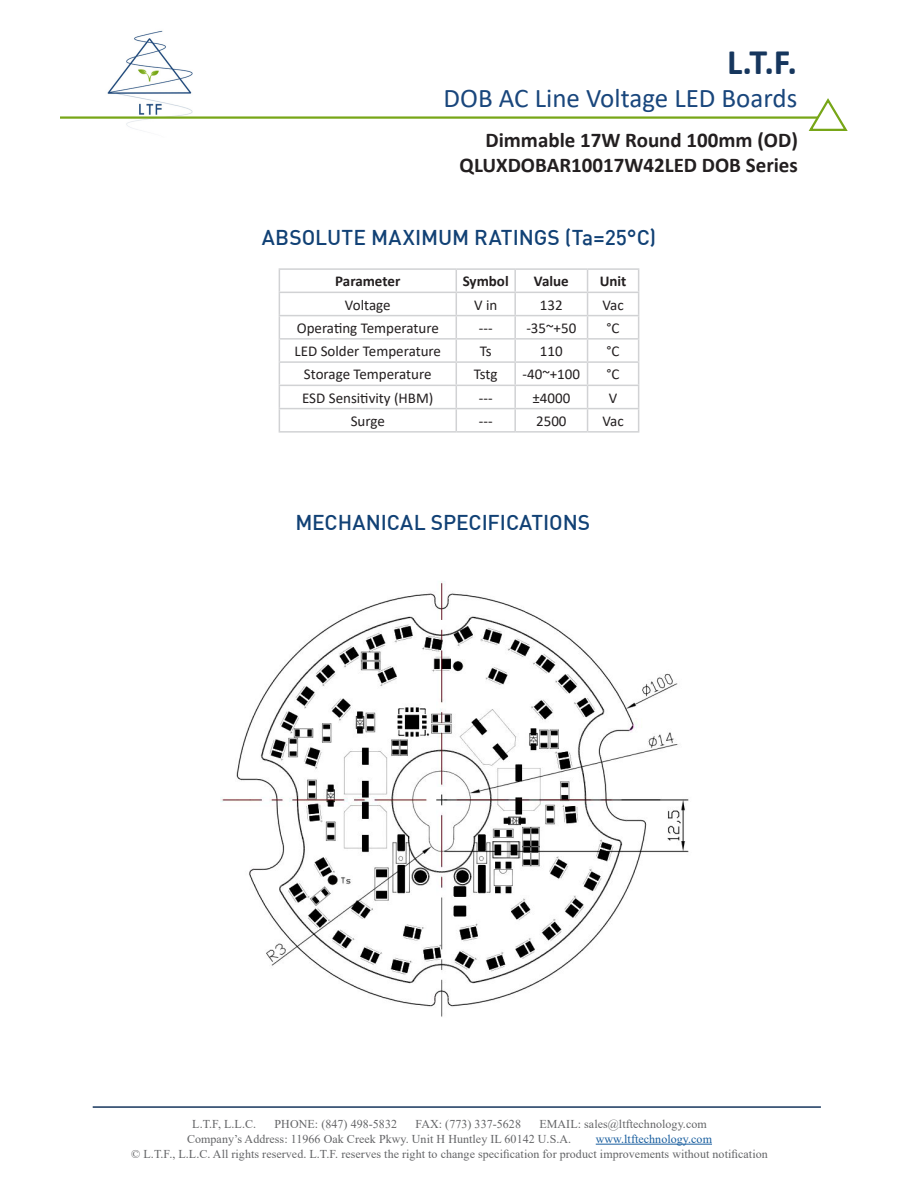
<style>
.page{position:relative;width:918px;height:1188px;background:#fff}
.page>*{position:absolute;margin:0;border:0;box-sizing:border-box;transform-origin:0 0}
.t1{font:700 36px "Calibri";color:#16365d}
.t2{font:27px "Calibri";color:#19467c}
.In_Page_Head{font:500 21px "DIN";letter-spacing:-.005em;color:#114175}
.Page_Sub_Heading{font:700 21px "Calibri";color:#231f20}
.Table_Content{font:15px "Calibri";color:#231f20}
.Table_Heading{font:700 15px "Calibri";color:#231f20}
.t3{font:12px/15px "Times New Roman";letter-spacing:.005em;color:#636466}
.t4{font:12px "Times New Roman";letter-spacing:.005em;color:#175d9e}
</style>
<div class="page">
<img style="left:107px;top:30px;width:86px;height:101px">
<svg style="left:808px;top:98px;width:40px;height:33px"></svg>
<hr style="left:60px;top:116px;width:758px;height:3px;background:#77a617">
<hr style="left:596px;top:1144px;width:116px;height:1px;background:#175d9e">
<hr style="left:93px;top:1106px;width:728px;height:2px;background:#16365d">
<img style="left:220px;top:581px;width:469px;height:436px">
<hr style="left:279px;top:268px;width:177px;height:2px;background:#d1d2d4">
<hr style="left:456px;top:268px;width:59px;height:2px;background:#d1d2d4">
<hr style="left:515px;top:268px;width:73px;height:2px;background:#d1d2d4">
<hr style="left:514px;top:270px;width:2px;height:22px;background:#d1d2d4">
<hr style="left:588px;top:268px;width:51px;height:2px;background:#d1d2d4">
<hr style="left:279px;top:292px;width:177px;height:1px;background:#d1d2d4">
<hr style="left:456px;top:292px;width:59px;height:1px;background:#d1d2d4">
<hr style="left:515px;top:292px;width:73px;height:1px;background:#d1d2d4">
<hr style="left:514px;top:293px;width:2px;height:22px;background:#d1d2d4">
<hr style="left:588px;top:292px;width:51px;height:1px;background:#d1d2d4">
<hr style="left:279px;top:315px;width:177px;height:1px;background:#d1d2d4">
<hr style="left:456px;top:315px;width:59px;height:1px;background:#d1d2d4">
<hr style="left:515px;top:315px;width:73px;height:1px;background:#d1d2d4">
<hr style="left:514px;top:316px;width:2px;height:22px;background:#d1d2d4">
<hr style="left:588px;top:315px;width:51px;height:1px;background:#d1d2d4">
<hr style="left:279px;top:338px;width:177px;height:2px;background:#d1d2d4">
<hr style="left:456px;top:338px;width:59px;height:2px;background:#d1d2d4">
<hr style="left:515px;top:338px;width:73px;height:2px;background:#d1d2d4">
<hr style="left:514px;top:340px;width:2px;height:21px;background:#d1d2d4">
<hr style="left:588px;top:338px;width:51px;height:2px;background:#d1d2d4">
<hr style="left:279px;top:361px;width:177px;height:2px;background:#d1d2d4">
<hr style="left:456px;top:361px;width:59px;height:2px;background:#d1d2d4">
<hr style="left:515px;top:361px;width:73px;height:2px;background:#d1d2d4">
<hr style="left:514px;top:363px;width:2px;height:22px;background:#d1d2d4">
<hr style="left:588px;top:361px;width:51px;height:2px;background:#d1d2d4">
<hr style="left:279px;top:385px;width:177px;height:1px;background:#d1d2d4">
<hr style="left:456px;top:385px;width:59px;height:1px;background:#d1d2d4">
<hr style="left:515px;top:385px;width:73px;height:1px;background:#d1d2d4">
<hr style="left:514px;top:386px;width:2px;height:22px;background:#d1d2d4">
<hr style="left:588px;top:385px;width:51px;height:1px;background:#d1d2d4">
<hr style="left:279px;top:408px;width:177px;height:1px;background:#d1d2d4">
<svg style="left:279px;top:270px;width:1px;height:161px"></svg>
<hr style="left:456px;top:408px;width:59px;height:1px;background:#d1d2d4">
<svg style="left:456px;top:270px;width:1px;height:161px"></svg>
<hr style="left:515px;top:408px;width:73px;height:1px;background:#d1d2d4">
<hr style="left:514px;top:409px;width:2px;height:22px;background:#d1d2d4">
<hr style="left:588px;top:408px;width:51px;height:1px;background:#d1d2d4">
<svg style="left:587px;top:270px;width:1px;height:161px"></svg>
<svg style="left:638px;top:270px;width:1px;height:161px"></svg>
<hr style="left:279px;top:431px;width:177px;height:2px;background:#d1d2d4">
<hr style="left:456px;top:431px;width:59px;height:2px;background:#d1d2d4">
<hr style="left:515px;top:431px;width:73px;height:2px;background:#d1d2d4">
<hr style="left:588px;top:431px;width:51px;height:2px;background:#d1d2d4">
<h1 class="t1" style="left:727px;top:37px;width:72px">L.T.F.</h1>
<h2 class="t2" style="left:444px;top:80px;width:355px">DOB AC Line Voltage LED Boards</h2>
<p class="Page_Sub_Heading" style="left:486px;top:125px;width:314px">Dimmable 17W Round 100mm (OD)</p>
<p class="Page_Sub_Heading" style="left:460px;top:150px;width:340px">QLUXDOBAR10017W42LED DOB Series</p>
<p class="In_Page_Head" style="left:262px;top:224px;width:396px">ABSOLUTE MAXIMUM RATINGS (Ta=25°C)</p>
<p class="Table_Heading" style="left:335px;top:271px;width:67px">Parameter</p>
<p class="Table_Heading" style="left:463px;top:271px;width:47px">Symbol</p>
<p class="Table_Heading" style="left:534px;top:271px;width:36px">Value</p>
<p class="Table_Heading" style="left:600px;top:271px;width:28px">Unit</p>
<p class="Table_Content" style="left:345px;top:294px;width:47px">Voltage</p>
<p class="Table_Content" style="left:474px;top:294px;width:25px">V in</p>
<p class="Table_Content" style="left:540px;top:294px;width:24px">132</p>
<p class="Table_Content" style="left:602px;top:294px;width:23px">Vac</p>
<p class="Table_Content" style="left:297px;top:317px;width:144px">Operating Temperature</p>
<p class="Table_Content" style="left:479px;top:317px;width:15px">---</p>
<p class="Table_Content" style="left:526px;top:317px;width:51px">-35~+50</p>
<p class="Table_Content" style="left:607px;top:317px;width:15px">°C</p>
<p class="Table_Content" style="left:295px;top:341px;width:148px">LED Solder Temperature</p>
<p class="Table_Content" style="left:480px;top:341px;width:14px">Ts</p>
<p class="Table_Content" style="left:540px;top:341px;width:24px">110</p>
<p class="Table_Content" style="left:607px;top:341px;width:15px">°C</p>
<p class="Table_Content" style="left:304px;top:364px;width:129px">Storage Temperature</p>
<p class="Table_Content" style="left:474px;top:364px;width:25px">Tstg</p>
<p class="Table_Content" style="left:523px;top:364px;width:59px">-40~+100</p>
<p class="Table_Content" style="left:607px;top:364px;width:15px">°C</p>
<p class="Table_Content" style="left:302px;top:387px;width:133px">ESD Sensitivity (HBM)</p>
<p class="Table_Content" style="left:479px;top:387px;width:15px">---</p>
<p class="Table_Content" style="left:532px;top:387px;width:39px">±4000</p>
<p class="Table_Content" style="left:609px;top:387px;width:10px">V</p>
<p class="Table_Content" style="left:351px;top:410px;width:36px">Surge</p>
<p class="Table_Content" style="left:479px;top:410px;width:15px">---</p>
<p class="Table_Content" style="left:536px;top:410px;width:32px">2500</p>
<p class="Table_Content" style="left:602px;top:410px;width:23px">Vac</p>
<p class="In_Page_Head" style="left:295px;top:509px;width:296px">MECHANICAL SPECIFICATIONS</p>
<p class="t3" style="left:187px;top:1116px;width:521px;text-indent:352px">EMAIL: sales@ltftechnology.com<br>Company’s Address: 11966 Oak Creek Pkwy. Unit H Huntley IL 60142 U.S.A.</p>
<p class="t3" style="left:192px;top:1116px;width:65px">L.T.F, L.L.C.</p>
<p class="t3" style="left:275px;top:1116px;width:124px">PHONE: (847) 498-5832</p>
<p class="t3" style="left:416px;top:1116px;width:107px">FAX: (773) 337-5628</p>
<p class="t4" style="left:596px;top:1130px;width:118px">www.ltftechnology.com</p>
<p class="t3" style="left:131px;top:1146px;width:638px">© L.T.F., L.L.C. All rights reserved. L.T.F. reserves the right to change specification for product improvements without notification</p>
</div>
